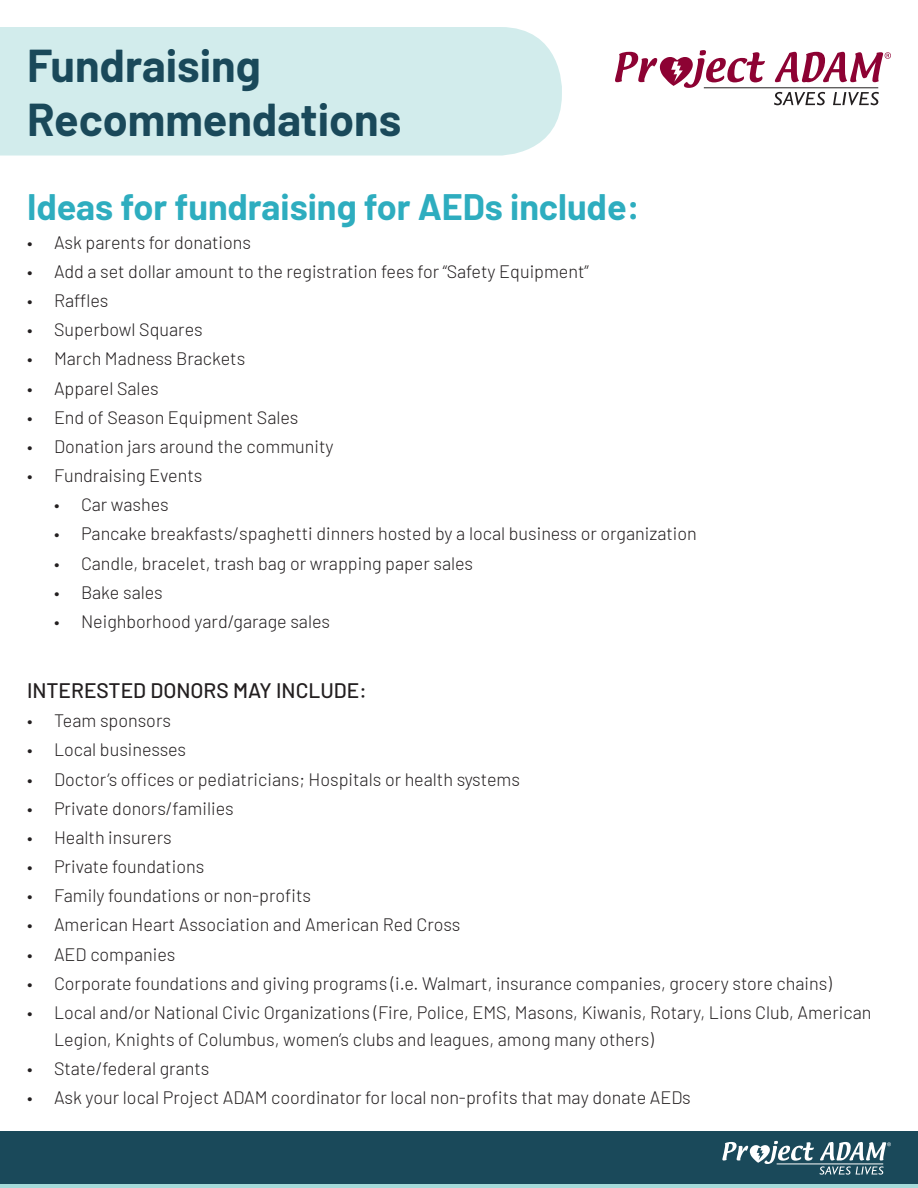
<style>
.page{position:relative;width:918px;height:1188px;background:#fff}
.page>*{position:absolute;margin:0;border:0;box-sizing:border-box;transform-origin:0 0}
.t1{font:700 45px/54px "Barlow";color:#1a495a}
.t2{font:700 36px "Barlow";color:#2eadbf}
.t3{font:500 21px "Barlow";color:#231f20}
.t4{font:300 18px/27px "Barlow";color:#231f20}
</style>
<div class="page">
<div style="left:0;top:1131px;width:918px;height:54px;background:#1a495a"></div>
<hr style="left:0;top:1185px;width:918px;height:3px;background:#a5dad9">
<hr style="left:777px;top:1164px;width:106px;height:1px;background:#fff">
<svg style="left:820px;top:1142px;width:71px;height:33px"></svg>
<svg style="left:722px;top:1141px;width:92px;height:23px"></svg>
<div style="left:0;top:27px;width:562px;height:129px;background:#d2ecec"></div>
<svg style="left:774px;top:92px;width:51px;height:13px"></svg>
<svg style="left:833px;top:92px;width:46px;height:13px"></svg>
<hr style="left:704px;top:87px;width:174px;height:1px;background:#231f20">
<svg style="left:775px;top:52px;width:116px;height:30px"></svg>
<svg style="left:615px;top:50px;width:150px;height:38px"></svg>
<p class="t1" style="left:27px;top:36px;width:376px">Fundraising<br>Recommendations</p>
<p class="t2" style="left:27px;top:180px;width:614px">Ideas for fundraising for AEDs include:</p>
<p class="t4" style="left:27px;top:227px;width:226px">• Ask parents for donations</p>
<p class="t4" style="left:27px;top:257px;width:563px">• Add a set dollar amount to the registration fees for “Safety Equipment”</p>
<p class="t4" style="left:27px;top:286px;width:83px">• Raffles</p>
<p class="t4" style="left:27px;top:315px;width:177px">• Superbowl Squares</p>
<p class="t4" style="left:27px;top:344px;width:220px">• March Madness Brackets</p>
<p class="t4" style="left:27px;top:373px;width:133px">• Apparel Sales</p>
<p class="t4" style="left:27px;top:402px;width:273px">• End of Season Equipment Sales</p>
<p class="t4" style="left:27px;top:432px;width:308px">• Donation jars around the community</p>
<p class="t4" style="left:27px;top:461px;width:177px">• Fundraising Events</p>
<p class="t4" style="left:54px;top:490px;width:116px">• Car washes</p>
<p class="t4" style="left:54px;top:519px;width:644px">• Pancake breakfasts/spaghetti dinners hosted by a local business or organization</p>
<p class="t4" style="left:54px;top:548px;width:421px">• Candle, bracelet, trash bag or wrapping paper sales</p>
<p class="t4" style="left:54px;top:577px;width:110px">• Bake sales</p>
<p class="t4" style="left:54px;top:607px;width:278px">• Neighborhood yard/garage sales</p>
<p class="t3" style="left:27px;top:675px;width:341px">INTERESTED DONORS MAY INCLUDE:</p>
<p class="t4" style="left:27px;top:706px;width:146px">• Team sponsors</p>
<p class="t4" style="left:27px;top:735px;width:161px">• Local businesses</p>
<p class="t4" style="left:27px;top:764px;width:495px">• Doctor’s offices or pediatricians; Hospitals or health systems</p>
<p class="t4" style="left:27px;top:793px;width:208px">• Private donors/families</p>
<p class="t4" style="left:27px;top:823px;width:146px">• Health insurers</p>
<p class="t4" style="left:27px;top:852px;width:179px">• Private foundations</p>
<p class="t4" style="left:27px;top:881px;width:286px">• Family foundations or non-profits</p>
<p class="t4" style="left:27px;top:910px;width:435px">• American Heart Association and American Red Cross</p>
<p class="t4" style="left:27px;top:939px;width:150px">• AED companies</p>
<p class="t4" style="left:27px;top:968px;width:806px">• Corporate foundations and giving programs (i.e. Walmart, insurance companies, grocery store chains)</p>
<p class="t4" style="left:54px;top:998px;width:819px;text-indent:-27px">• Local and/or National Civic Organizations (Fire, Police, EMS, Masons, Kiwanis, Rotary, Lions Club, American<br>Legion, Knights of Columbus, women’s clubs and leagues, among many others)</p>
<p class="t4" style="left:27px;top:1054px;width:184px">• State/federal grants</p>
<p class="t4" style="left:27px;top:1083px;width:665px">• Ask your local Project ADAM coordinator for local non-profits that may donate AEDs</p>
</div>
